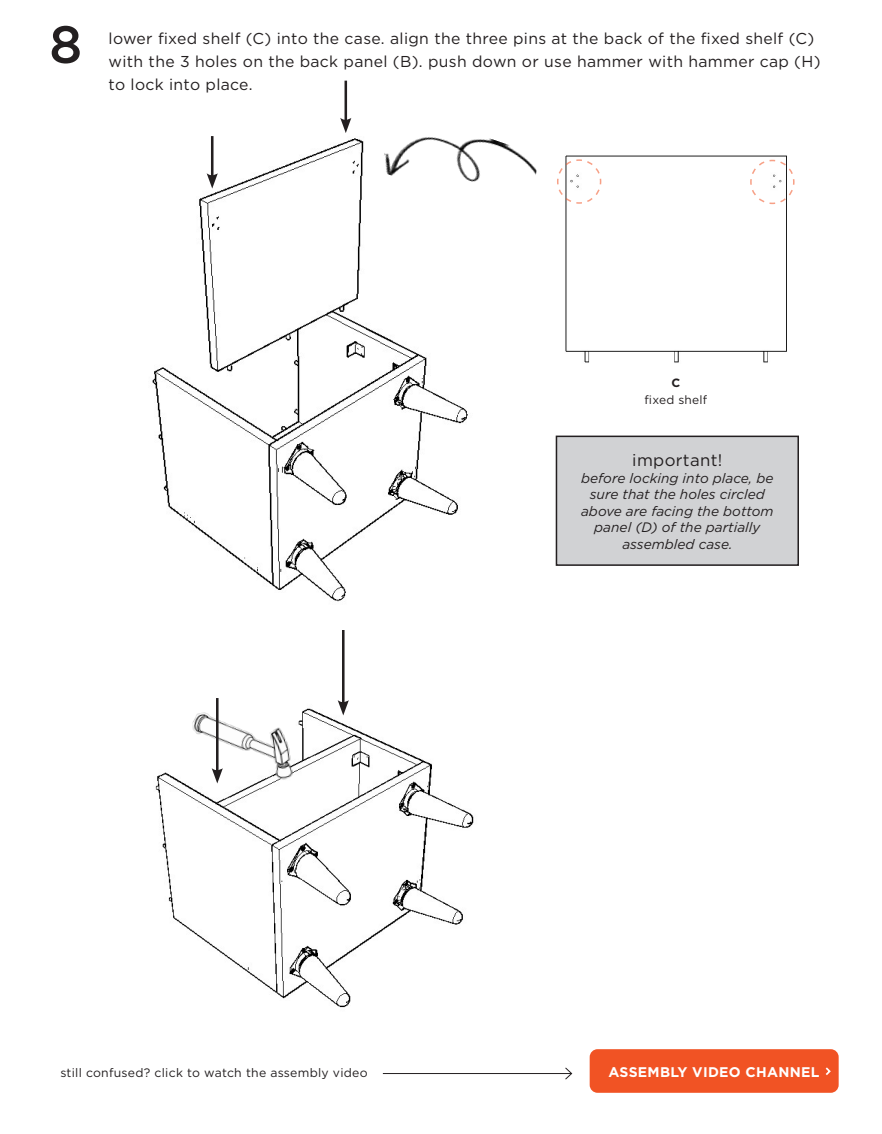
<style>
.page{position:relative;width:882px;height:1134px;background:#fff}
.page>*{position:absolute;margin:0;border:0;box-sizing:border-box;transform-origin:0 0}
.t1{font:500 52.5px "Gotham";color:#231f20}
.subhead{font:16.8px "Gotham";letter-spacing:.02em;color:#231f20}
.STEP_paragraphs{font:15.75px/22.8px "Gotham";letter-spacing:.02em;color:#231f20}
.t2{font:700 14px "Gotham";letter-spacing:.02em;color:#fff}
.t3{font:italic 13.65px/16.4px "Gotham";color:#231f20;text-align:center}
.subhead-2{font:12.25px "Gotham";letter-spacing:.02em;color:#231f20}
.t4{font:11.9px/16.6px "Gotham";letter-spacing:.02em;color:#231f20;text-align:center}
.s1{font-weight:700}
</style>
<div class="page">
<img style="left:152px;top:138px;width:316px;height:464px">
<img style="left:155px;top:700px;width:319px;height:308px">
<hr style="left:342px;top:630px;width:3px;height:75px;background:#231f20">
<svg style="left:338px;top:700px;width:11px;height:15px"></svg>
<hr style="left:345px;top:81px;width:2px;height:41px;background:#231f20">
<svg style="left:340px;top:118px;width:11px;height:15px"></svg>
<hr style="left:211px;top:136px;width:3px;height:42px;background:#231f20">
<svg style="left:207px;top:173px;width:11px;height:16px"></svg>
<img style="left:184px;top:700px;width:122px;height:99px">
<div style="left:590px;top:1049px;width:249px;height:44px;background:#f15324;border-radius:8px"></div>
<svg style="left:825px;top:1067px;width:6px;height:8px"></svg>
<hr style="left:383px;top:1073px;width:189px;height:1px;background:#231f20">
<svg style="left:565px;top:1067px;width:8px;height:13px"></svg>
<hr style="left:216px;top:698px;width:3px;height:75px;background:#231f20">
<svg style="left:212px;top:768px;width:11px;height:16px"></svg>
<img style="left:565px;top:155px;width:222px;height:208px">
<img style="left:378px;top:137px;width:159px;height:72px">
<svg style="left:557px;top:159px;width:45px;height:46px"></svg>
<svg style="left:749px;top:159px;width:46px;height:46px"></svg>
<div style="left:556px;top:436px;width:242px;height:129px;background:#d1d2d4"></div>
<div style="left:556px;top:436px;width:243px;height:130px;border:2px solid #231f20"></div>
<p class="t1" style="left:49px;top:10px;width:35px">8</p>
<p class="STEP_paragraphs" style="left:109px;top:27px;width:713px">lower fixed shelf (C) into the case. align the three pins at the back of the fixed shelf (C) with the 3 holes on the back panel (B). push down or use hammer with hammer cap (H) to lock into place.</p>
<p class="t4" style="left:645px;top:375px;width:64px"><span class="s1">C<br></span>fixed shelf</p>
<p class="subhead" style="left:632px;top:450px;width:92px">important!</p>
<p class="t3" style="left:581px;top:469px;width:194px">before locking into place, be sure that the holes circled above are facing the bottom panel (D) of the partially</p>
<p class="t3" style="left:622px;top:535px;width:112px">assembled case.</p>
<p class="subhead-2" style="left:60px;top:1065px;width:309px">still confused? click to watch the assembly video</p>
<p class="t2" style="left:608px;top:1062px;width:213px">ASSEMBLY VIDEO CHANNEL</p>
</div>
